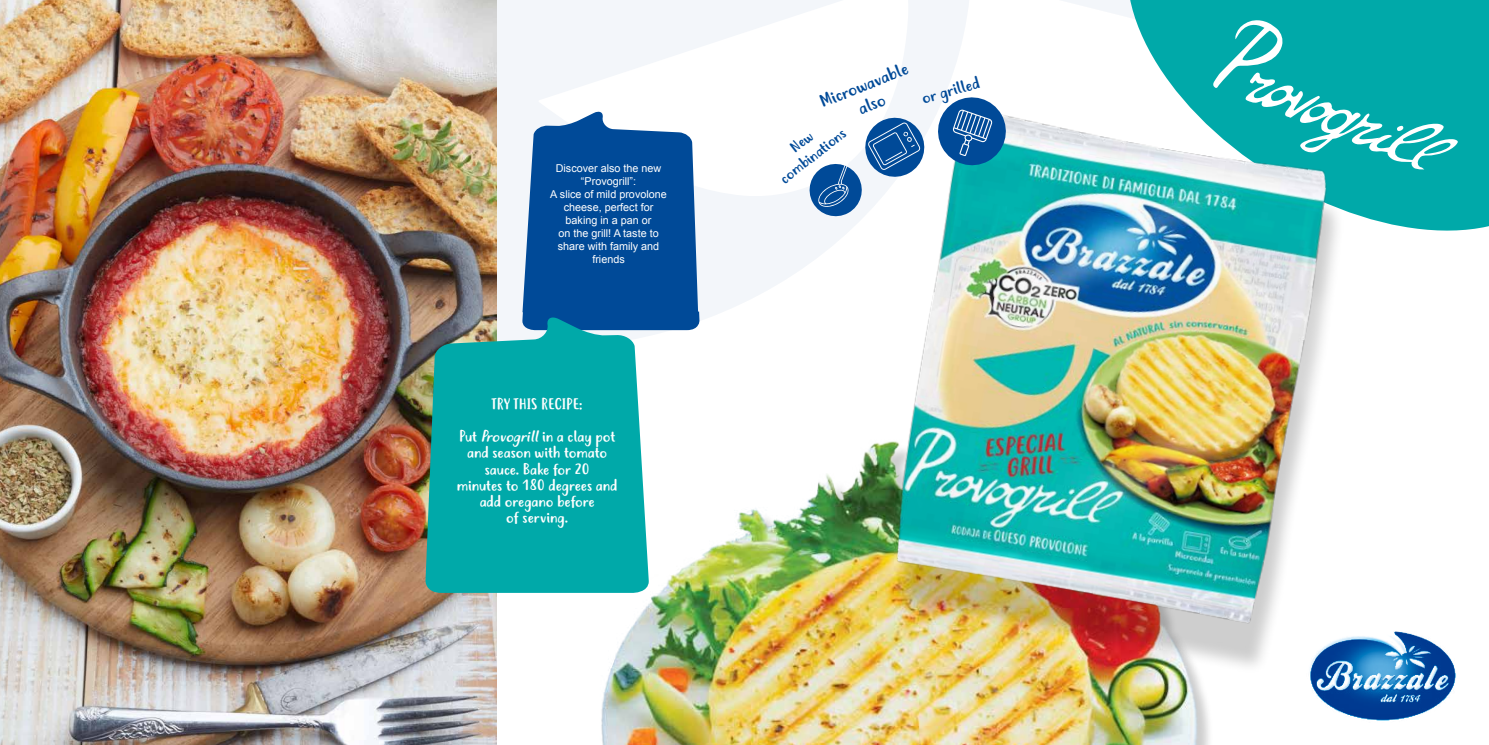
<style>
.page{position:relative;width:1489px;height:745px;background:#fff}
.page>*{position:absolute;margin:0;border:0;box-sizing:border-box;transform-origin:0 0}
.t1{font:17.38px "Justtellmewhat";color:#004a98}
.t2{font:16.12px "Justtellmewhat";color:#004a98}
.t3{font:15px/16.2px "Justtellmewhat";color:#fff;text-align:center}
.t4{font:15px/18px "Justtellmewhat";color:#004a98;text-align:center}
.t5{font:10.75px/13px "Arial";color:#fff;text-align:center}
.s1{font-style:italic}
</style>
<div class="page">
<svg style="left:496px;top:0;width:602px;height:336px;fill:#f3f6fa"></svg>
<svg style="left:538px;top:0;width:370px;height:197px"></svg>
<div style="left:1098px;top:0;width:390px;height:231px;background:#00a9a9"></div>
<img style="left:1422px;top:637px;width:34px;height:77px">
<svg style="left:1211px;top:17px;width:246px;height:153px;background:#10aeae"></svg>
<img style="left:0;top:0;width:496px;height:744px">
<img style="left:549px;top:508px;width:660px;height:236px">
<img style="left:789px;top:20px;width:633px;height:703px">
<svg style="left:805px;top:92px;width:205px;height:128px"></svg>
<svg style="left:522px;top:110px;width:177px;height:220px;background:#2161a5"></svg>
<svg style="left:425px;top:315px;width:223px;height:277px;background:#13a8a8"></svg>
<p class="t5" style="left:550px;top:161px;width:118px">Discover also the new “Provogrill”:<br>A slice of mild provolone cheese, perfect for baking in a pan or<br>on the grill! A taste to share with family and friends</p>
<h3 class="t3" style="left:459px;top:388px;width:158px;line-height:32.5px">TRY THIS RECIPE:<br>Put <span class="s1">Provogrill</span> in a clay pot</h3>
<h3 class="t3" style="left:456px;top:445px;width:162px">and season with tomato sauce. Bake for 20<br>minutes to 180 degrees and add oregano before<br>of serving.</h3>
<h1 class="t1" style="left:816px;top:92px;width:95px;rotate:-22deg">Microwavable</h1>
<h1 class="t1" style="left:854px;top:99px;width:29px;rotate:-22deg">also</h1>
<h3 class="t4" style="left:765px;top:159px;width:80px;rotate:-38deg">New combinations</h3>
<h2 class="t2" style="left:919px;top:89px;width:61px;rotate:-16deg">or grilled</h2>
</div>
